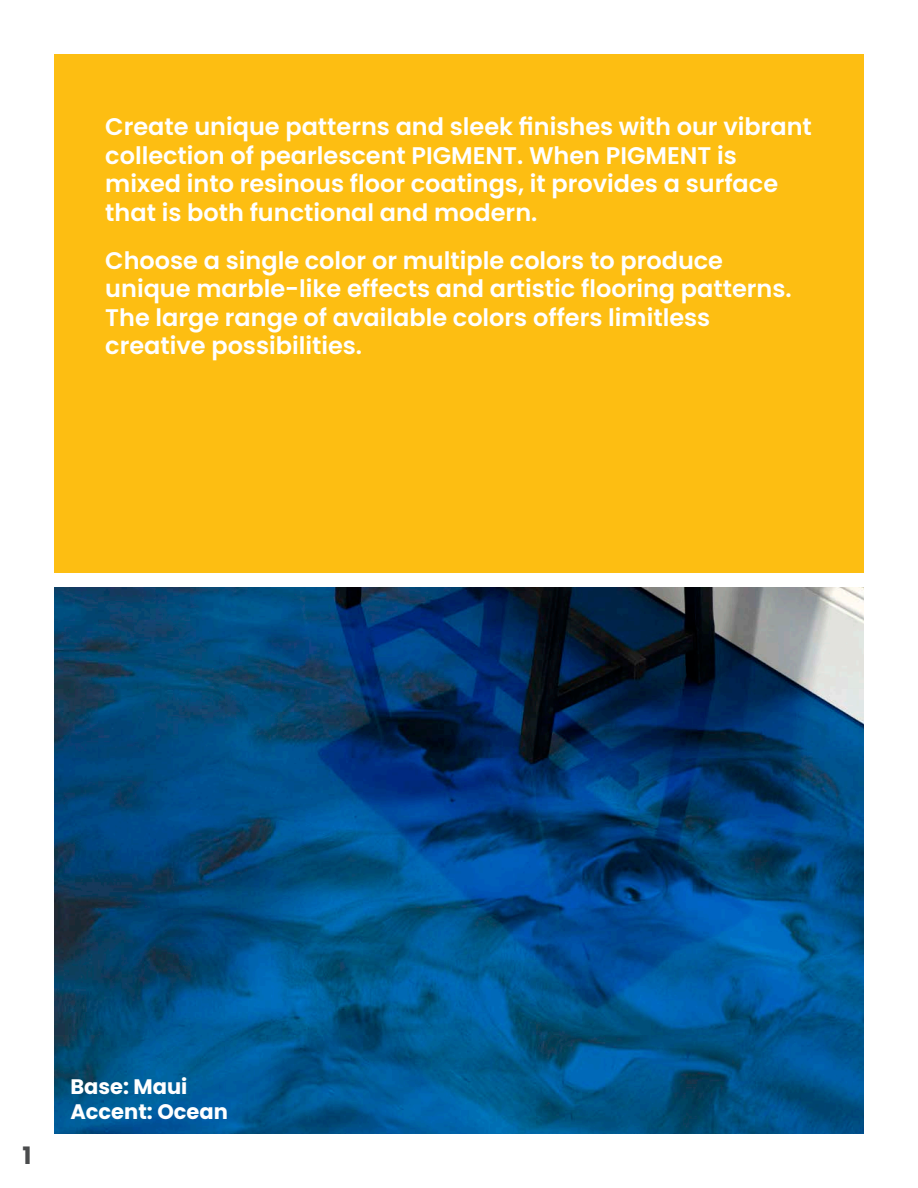
<style>
.page{position:relative;width:918px;height:1188px;background:#fff}
.page>*{position:absolute;margin:0;border:0;box-sizing:border-box;transform-origin:0 0}
.t1{font:600 24px/28.5px "Poppins";color:#fff}
.t2{font:700 24px "Poppins";color:#4b4c4d}
.t3{font:700 21px/25.2px "Poppins";color:#fff}
</style>
<div class="page">
<img style="left:54px;top:588px;width:810px;height:546px">
<div style="left:54px;top:54px;width:810px;height:519px;background:#fdbe12"></div>
<p class="t1" style="left:105px;top:113px;width:708px">Create unique patterns and sleek finishes with our vibrant collection of pearlescent PIGMENT. When PIGMENT is mixed into resinous floor coatings, it provides a surface that is both functional and modern.</p>
<p class="t1" style="left:105px;top:246px;width:688px">Choose a single color or multiple colors to produce unique marble-like effects and artistic flooring patterns.<br>The large range of available colors offers limitless creative possibilities.</p>
<p class="t2" style="left:22px;top:1141px;width:11px">1</p>
<p class="t3" style="left:70px;top:1074px;width:159px">Base: Maui<br>Accent: Ocean</p>
</div>
